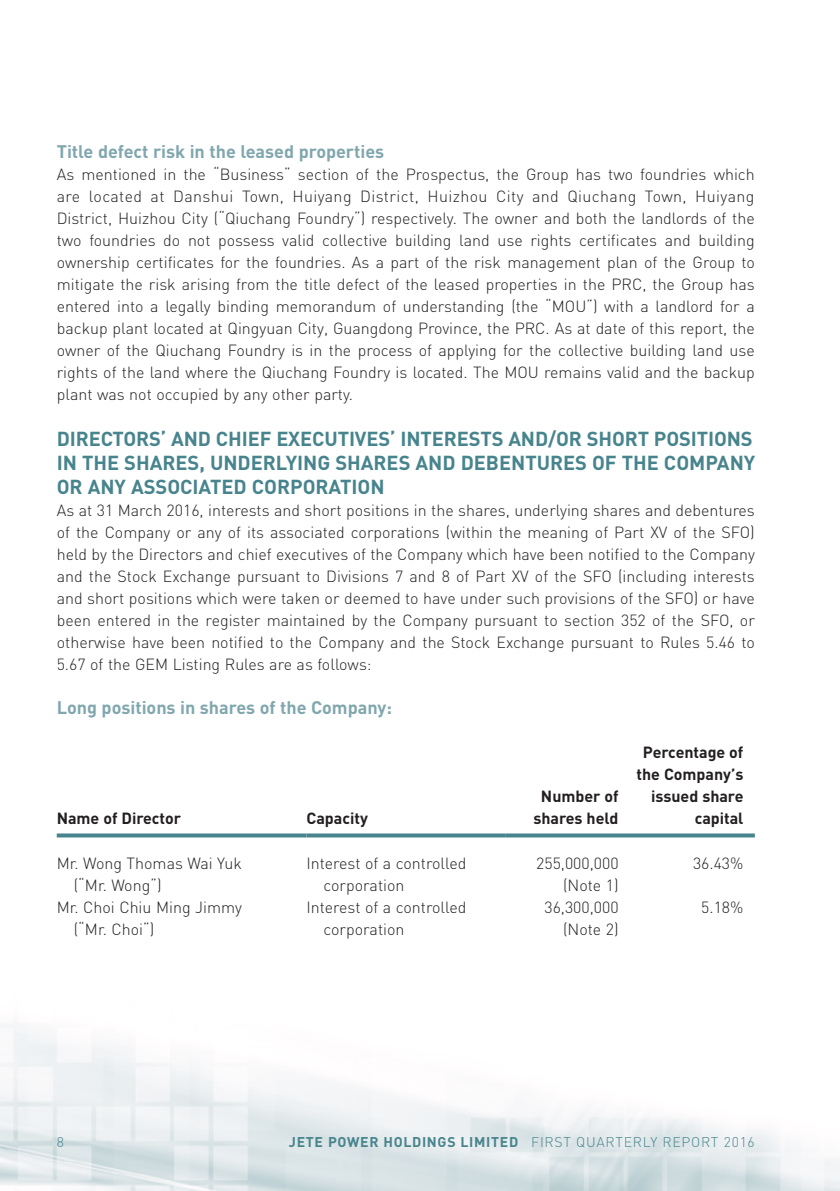
<style>
.page{position:relative;width:840px;height:1191px;background:#fff}
.page>*{position:absolute;margin:0;border:0;box-sizing:border-box;transform-origin:0 0}
.Heading_1{font:700 20px/24px "DIN";color:#47848d}
.Heading_2{font:700 18px "DIN";color:#80a7ae}
.Body_Text{font:300 16px/22px "DIN";color:#231f20}
.Body_Text-2{font:700 16px "DIN";color:#231f20}
.t1{font:700 14px "DIN";letter-spacing:.05em;color:#47848d}
.t2{font:300 14px "DIN";color:#47848d}
.s1{font-weight:300}
</style>
<div class="page">
<img style="left:0;top:833px;width:840px;height:358px">
<svg style="left:57px;top:833px;width:249px;height:4px"></svg>
<svg style="left:306px;top:833px;width:199px;height:4px"></svg>
<svg style="left:505px;top:833px;width:124px;height:4px"></svg>
<svg style="left:629px;top:833px;width:125px;height:4px"></svg>
<p class="Heading_2" style="left:57px;top:140px;width:329px">Title defect risk in the leased properties</p>
<p class="Body_Text" style="left:57px;top:163px;width:699px;text-align:justify">As mentioned in the “Business” section of the Prospectus, the Group has two foundries which are located at Danshui Town, Huiyang District, Huizhou City and Qiuchang Town, Huiyang District, Huizhou City (“Qiuchang Foundry”) respectively. The owner and both the landlords of the two foundries do not possess valid collective building land use rights certificates and building ownership certificates for the foundries. As a part of the risk management plan of the Group to mitigate the risk arising from the title defect of the leased properties in the PRC, the Group has entered into a legally binding memorandum of understanding (the “MOU”) with a landlord for a backup plant located at Qingyuan City, Guangdong Province, the PRC. As at date of this report, the owner of the Qiuchang Foundry is in the process of applying for the collective building land use rights of the land where the Qiuchang Foundry is located. The MOU remains valid and the backup plant was not occupied by any other party.</p>
<p class="Heading_1" style="left:57px;top:426px;width:699px">DIRECTORS’ AND CHIEF EXECUTIVES’ INTERESTS AND/OR SHORT POSITIONS<br>IN THE SHARES, UNDERLYING SHARES AND DEBENTURES OF THE COMPANY<br>OR ANY ASSOCIATED CORPORATION</p>
<p class="Body_Text" style="left:57px;top:499px;width:699px;text-align:justify">As at 31 March 2016, interests and short positions in the shares, underlying shares and debentures of the Company or any of its associated corporations (within the meaning of Part XV of the SFO) held by the Directors and chief executives of the Company which have been notified to the Company and the Stock Exchange pursuant to Divisions 7 and 8 of Part XV of the SFO (including interests and short positions which were taken or deemed to have under such provisions of the SFO) or have been entered in the register maintained by the Company pursuant to section 352 of the SFO, or otherwise have been notified to the Company and the Stock Exchange pursuant to Rules 5.46 to 5.67 of the GEM Listing Rules are as follows:</p>
<p class="Heading_2" style="left:57px;top:696px;width:336px">Long positions in shares of the Company:</p>
<p class="Body_Text-2" style="left:57px;top:808px;width:126px">Name of Director</p>
<p class="Body_Text-2" style="left:306px;top:808px;width:63px">Capacity</p>
<p class="Body_Text-2" style="left:540px;top:786px;width:79px">Number of</p>
<p class="Body_Text-2" style="left:533px;top:808px;width:87px">shares held</p>
<p class="Body_Text" style="left:74px;top:852px;width:169px;text-indent:-17px">Mr. Wong Thomas Wai Yuk (“Mr. Wong”)</p>
<p class="Body_Text" style="left:323px;top:852px;width:144px;text-indent:-17px">Interest of a controlled corporation</p>
<p class="Body_Text" style="left:536px;top:852px;width:84px">255,000,000</p>
<p class="Body_Text" style="left:562px;top:874px;width:57px">(Note 1)</p>
<p class="Body_Text" style="left:74px;top:896px;width:170px;text-indent:-17px">Mr. Choi Chiu Ming Jimmy (“Mr. Choi”)</p>
<p class="Body_Text" style="left:323px;top:896px;width:144px;text-indent:-17px">Interest of a controlled corporation</p>
<p class="Body_Text" style="left:544px;top:896px;width:76px">36,300,000</p>
<p class="Body_Text" style="left:562px;top:918px;width:57px">(Note 2)</p>
<p class="Body_Text-2" style="left:642px;top:742px;width:102px">Percentage of</p>
<p class="Body_Text-2" style="left:636px;top:764px;width:108px">the Company’s</p>
<p class="Body_Text-2" style="left:650px;top:786px;width:94px">issued share</p>
<p class="Body_Text-2" style="left:694px;top:808px;width:50px">capital</p>
<p class="Body_Text" style="left:692px;top:852px;width:52px">36.43%</p>
<p class="Body_Text" style="left:701px;top:896px;width:44px">5.18%</p>
<p class="t2" style="left:57px;top:1133px;width:9px">8</p>
<p class="t1" style="left:289px;top:1132px;width:467px">JETE POWER HOLDINGS LIMITED <span class="s1">FIRST QUARTERLY REPORT 2016</span></p>
</div>
